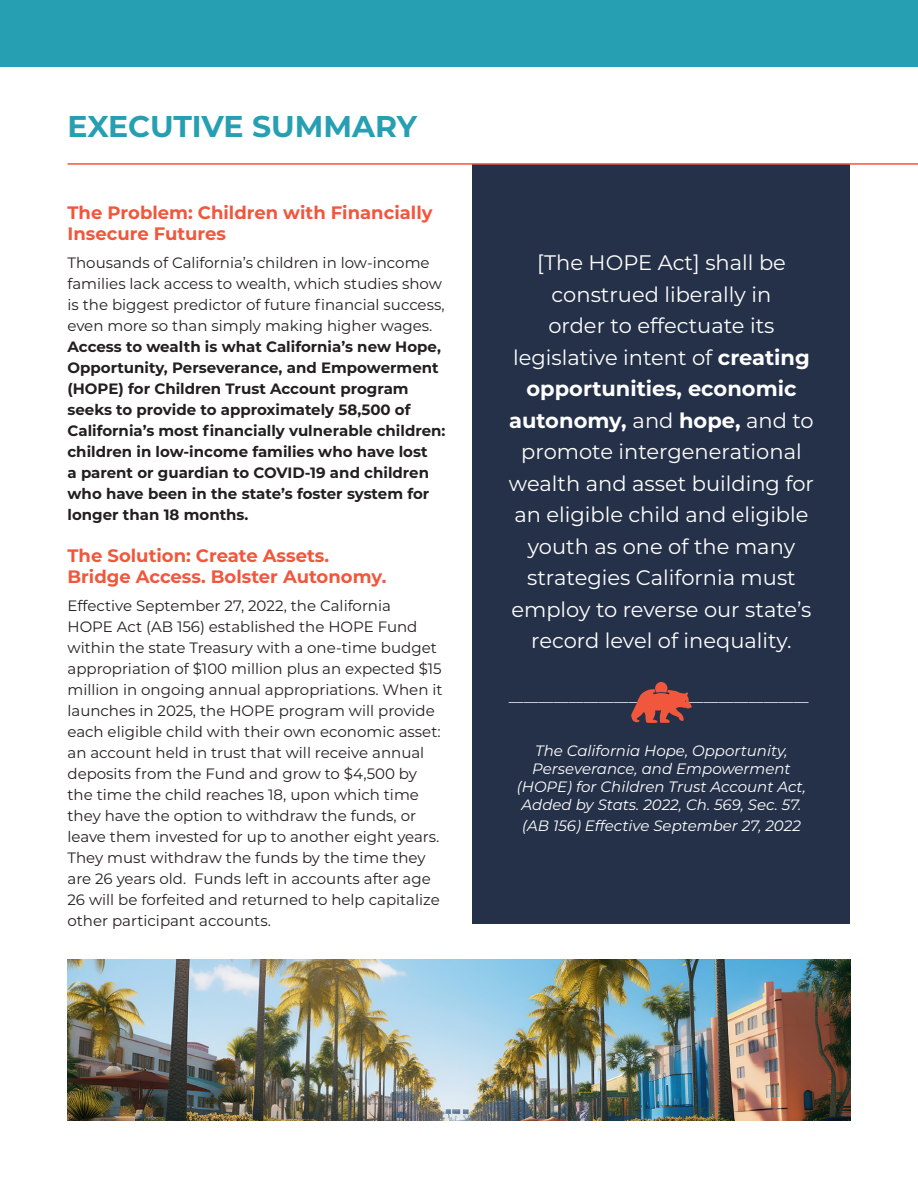
<style>
.page{position:relative;width:918px;height:1188px;background:#fff}
.page>*{position:absolute;margin:0;border:0;box-sizing:border-box;transform-origin:0 0}
._39_Bold_Left{font:700 30px "Montserrat";color:#279fb2}
._10_Reg_14_Left{font:21px/31.5px "Montserrat";color:#fff;text-align:center}
._10_Reg_14_Left-2{font:700 18px/21px "Montserrat";color:#f0573c}
._10_Reg_14_Left-3{font:15px/21px "Montserrat";color:#231f20}
._10_Reg_14_Left-4{font:700 15px/21px "Montserrat";color:#231f20}
._10_Reg_14_Left-5{font:italic 15px/18px "Montserrat";color:#fff;text-align:center}
._10_Reg_14_Left-6{font:15px "Montserrat";color:#fff}
.s1{font-weight:400}
.s2{font-weight:700}
</style>
<div class="page">
<div style="left:0;top:0;width:918px;height:67px;background:#279fb2"></div>
<div style="left:472px;top:165px;width:378px;height:759px;background:#253148"></div>
<hr style="left:68px;top:163px;width:850px;height:2px;background:#f0573c">
<img style="left:68px;top:960px;width:782px;height:160px">
<svg style="left:631px;top:682px;width:61px;height:41px"></svg>
<p class="_39_Bold_Left" style="left:68px;top:105px;width:351px">EXECUTIVE SUMMARY</p>
<p class="_10_Reg_14_Left-2" style="left:68px;top:202px;width:367px">The Problem: Children with Financially<br>Insecure Futures</p>
<p class="_10_Reg_14_Left-4" style="left:68px;top:252px;width:379px"><span class="s1">Thousands of California’s children in low-income families lack access to wealth, which studies show is the biggest predictor of future financial success, even more so than simply making higher wages.<br></span>Access to wealth is what California’s new Hope, Opportunity, Perseverance, and Empowerment (HOPE) for Children Trust Account program seeks to provide to approximately 58,500 of California’s most financially vulnerable children: children in low-income families who have lost<br>a parent or guardian to COVID-19 and children who have been in the state’s foster system for longer than 18 months.</p>
<p class="_10_Reg_14_Left-2" style="left:68px;top:544px;width:320px">The Solution: Create Assets.<br>Bridge Access. Bolster Autonomy.</p>
<p class="_10_Reg_14_Left-3" style="left:68px;top:595px;width:377px">Effective September 27, 2022, the California<br>HOPE Act (AB 156) established the HOPE Fund within the state Treasury with a one-time budget appropriation of $100 million plus an expected $15 million in ongoing annual appropriations. When it launches in 2025, the HOPE program will provide each eligible child with their own economic asset: an account held in trust that will receive annual deposits from the Fund and grow to $4,500 by the time the child reaches 18, upon which time they have the option to withdraw the funds, or leave them invested for up to another eight years.<br>They must withdraw the funds by the time they are 26 years old. Funds left in accounts after age 26 will be forfeited and returned to help capitalize other participant accounts.</p>
<p class="_10_Reg_14_Left" style="left:509px;top:246px;width:307px">[The HOPE Act] shall be construed liberally in<br>order to effectuate its legislative intent of <span class="s2">creating opportunities, economic autonomy,</span> and <span class="s2">hope,</span> and to promote intergenerational wealth and asset building for an eligible child and eligible youth as one of the many strategies California must employ to reverse our state’s record level of inequality.</p>
<p class="_10_Reg_14_Left-6" style="left:509px;top:687px;width:301px">________________________________________</p>
<p class="_10_Reg_14_Left-5" style="left:517px;top:742px;width:291px">The California Hope, Opportunity, Perseverance, and Empowerment (HOPE) for Children Trust Account Act, Added by Stats. 2022, Ch. 569, Sec. 57.</p>
<p class="_10_Reg_14_Left-5" style="left:522px;top:817px;width:280px">(AB 156) Effective September 27, 2022</p>
</div>
